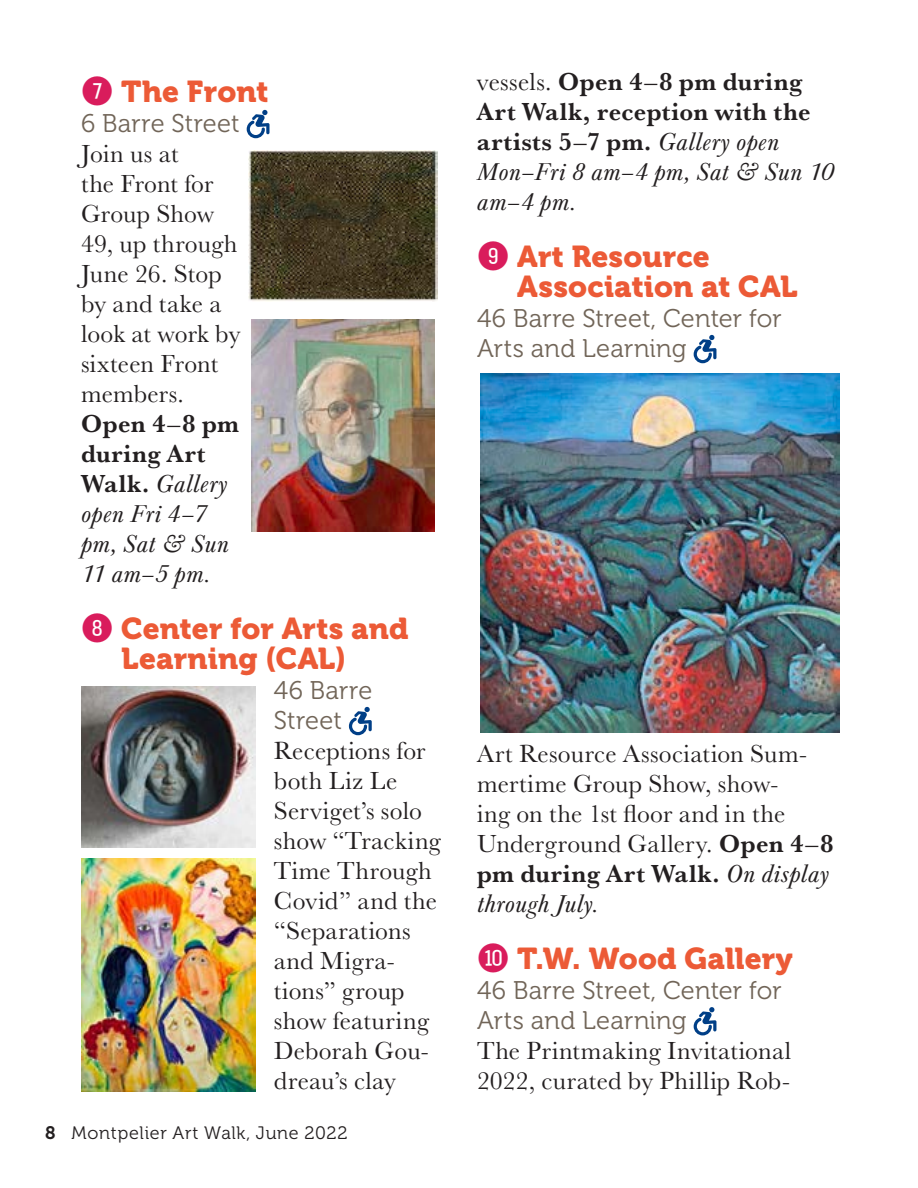
<style>
.page{position:relative;width:918px;height:1188px;background:#fff}
.page>*{position:absolute;margin:0;border:0;box-sizing:border-box;transform-origin:0 0}
.venue{font:30px/30px "Museo 900";letter-spacing:.005em;color:#ec5a36}
.body{font:25.5px/30px "Baskerville URW";letter-spacing:.01em;color:#231f20}
.body-2{font:700 25.5px/30px "Baskerville URW";letter-spacing:.02em;color:#231f20}
.address{font:25.5px/30px "Museo 300";letter-spacing:.005em;color:#716558}
.t1{font:18px "Museo 300";letter-spacing:.035em;color:#231f20}
.s1{font-family:"Fyra Numeric Circle Closed";font-size:39px;color:#d91c5c}
.s2{font-weight:700}
.s3{font-style:italic}
.s4{font-family:"Museo 700"}
.s5{font-weight:400}
.s6{font-weight:400;font-style:italic}
</style>
<div class="page">
<svg style="left:247px;top:110px;width:23px;height:28px"></svg>
<svg style="left:349px;top:707px;width:23px;height:28px"></svg>
<svg style="left:694px;top:335px;width:22px;height:28px"></svg>
<svg style="left:694px;top:1007px;width:22px;height:28px"></svg>
<img style="left:249px;top:151px;width:189px;height:150px">
<img style="left:480px;top:374px;width:360px;height:358px">
<img style="left:81px;top:686px;width:175px;height:162px">
<img style="left:81px;top:858px;width:175px;height:234px">
<img style="left:252px;top:319px;width:182px;height:212px">
<p class="venue" style="left:81px;top:77px;width:189px"><span class="s1">7</span> The Front</p>
<p class="address" style="left:81px;top:109px;width:160px">6 Barre Street</p>
<p class="body" style="left:81px;top:138px;width:161px">Join us at<br>the Front for<br>Group Show<br>49, up through<br>June 26. Stop by and take a look at work by sixteen Front members.<br><span class="s2">Open 4–8 pm during Art<br>Walk.</span> <span class="s3">Gallery open Fri 4–7 pm, Sat &amp; Sun<br>11 am–5 pm.</span></p>
<p class="venue" style="left:121px;top:614px;width:289px;text-indent:-40px"><span class="s1">8</span> Center for Arts and<br>Learning (CAL)</p>
<p class="address" style="left:274px;top:676px;width:100px">46 Barre<br>Street</p>
<p class="body" style="left:274px;top:735px;width:169px">Receptions for both Liz Le<br>Serviget’s solo show “Tracking<br>Time Through<br>Covid” and the “Separations and Migra&shy;tions” group show featuring<br>Deborah Gou&shy;dreau’s clay</p>
<p class="t1" style="left:45px;top:1123px;width:304px"><span class="s4">8</span> Montpelier Art Walk, June 2022</p>
<p class="body-2" style="left:477px;top:66px;width:358px"><span class="s5">vessels.</span> Open 4–8 pm during<br>Art Walk, reception with the artists 5–7 pm. <span class="s6">Gallery open<br>Mon–Fri 8 am–4 pm, Sat &amp; Sun 10 am–4 pm.</span></p>
<p class="venue" style="left:517px;top:242px;width:282px;text-indent:-40px"><span class="s1">9</span> Art Resource<br>Association at CAL</p>
<p class="address" style="left:477px;top:304px;width:306px">46 Barre Street, Center for<br>Arts and Learning</p>
<p class="body" style="left:477px;top:738px;width:358px">Art Resource Association Sum&shy;mertime Group Show, show-<br>ing on the 1st floor and in the<br>Underground Gallery. <span class="s2">Open 4–8 pm during Art Walk.</span> <span class="s3">On display through July.</span></p>
<p class="venue" style="left:477px;top:944px;width:317px"><span class="s1">q</span> T.W. Wood Gallery</p>
<p class="address" style="left:477px;top:976px;width:306px">46 Barre Street, Center for<br>Arts and Learning</p>
<p class="body" style="left:477px;top:1035px;width:316px">The Printmaking Invitational<br>2022, curated by Phillip Rob-</p>
</div>
